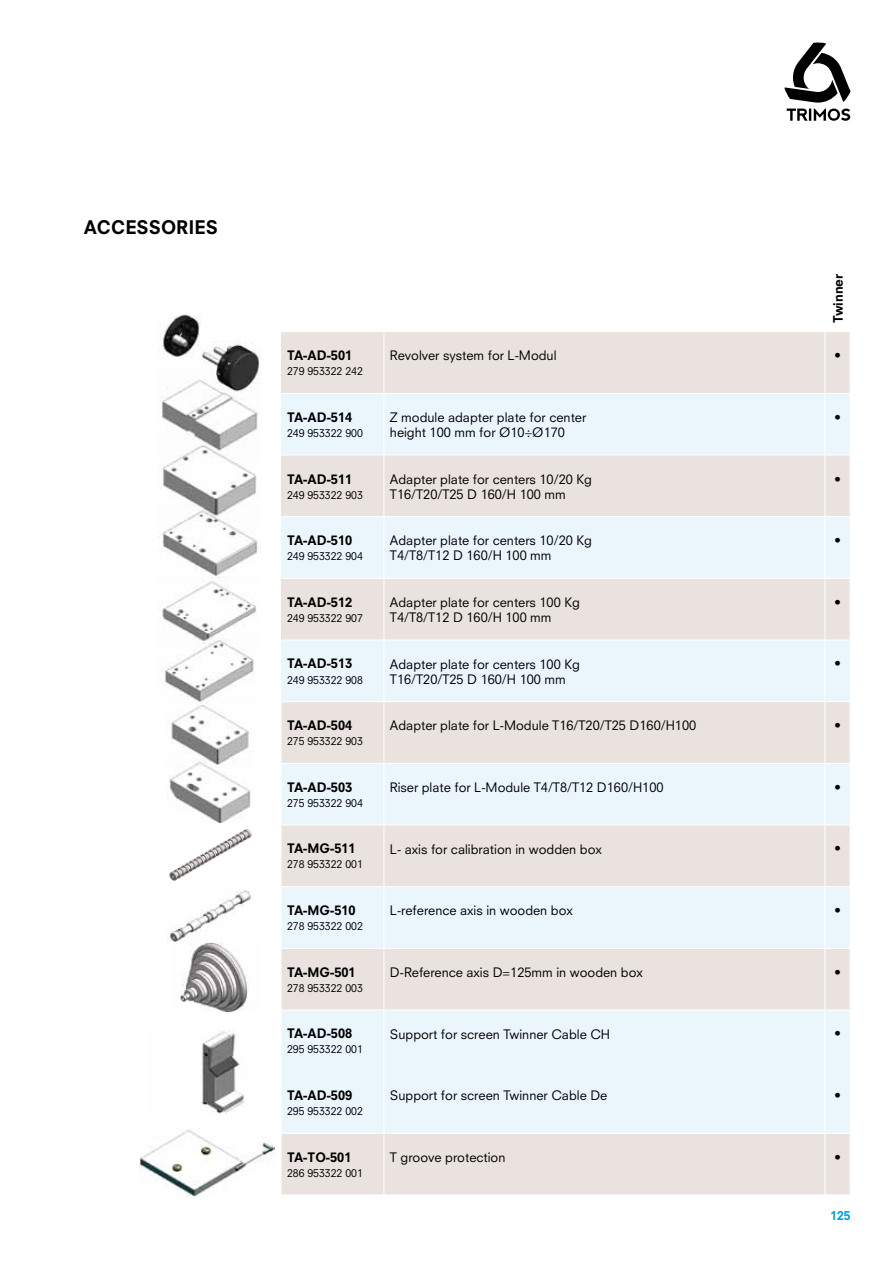
<style>
.page{position:relative;width:893px;height:1263px;background:#fff}
.page>*{position:absolute;margin:0;border:0;box-sizing:border-box;transform-origin:0 0}
.t1{font:800 18.3px "Neuzeit S";color:#000}
.t2{font:12.75px/15px "Neuzeit S";color:#000}
.t3{font:800 12.75px "Neuzeit S";color:#000}
.t4{font:800 12px "Neuzeit S";color:#009ee0}
.t5{font:10.5px "Neuzeit S";color:#000}
</style>
<div class="page">
<svg style="left:784px;top:42px;width:66px;height:79px"></svg>
<img style="left:163px;top:314px;width:97px;height:56px">
<img style="left:161px;top:370px;width:98px;height:68px">
<img style="left:160px;top:438px;width:97px;height:66px">
<img style="left:159px;top:504px;width:99px;height:72px">
<img style="left:160px;top:577px;width:97px;height:61px">
<img style="left:164px;top:638px;width:90px;height:64px">
<img style="left:167px;top:702px;width:82px;height:56px">
<img style="left:169px;top:758px;width:82px;height:64px">
<img style="left:169px;top:828px;width:83px;height:52px">
<img style="left:169px;top:890px;width:82px;height:53px">
<img style="left:180px;top:943px;width:69px;height:69px">
<img style="left:201px;top:1031px;width:44px;height:83px">
<img style="left:140px;top:1129px;width:135px;height:67px">
<div style="left:281px;top:332px;width:569px;height:863px;background:#e9e2de"></div>
<svg style="left:281px;top:394px;width:569px;height:739px;fill:#ebf6fc"></svg>
<hr style="left:281px;top:702px;width:1px;height:61px;background:#fff">
<hr style="left:281px;top:764px;width:1px;height:61px;background:#fff">
<hr style="left:281px;top:825px;width:1px;height:61px;background:#fff">
<hr style="left:281px;top:887px;width:1px;height:61px;background:#fff">
<hr style="left:281px;top:949px;width:1px;height:60px;background:#fff">
<hr style="left:281px;top:1010px;width:1px;height:62px;background:#fff">
<hr style="left:281px;top:1072px;width:1px;height:61px;background:#fff">
<hr style="left:281px;top:1134px;width:1px;height:61px;background:#fff">
<hr style="left:384px;top:332px;width:1px;height:61px;background:#fff">
<hr style="left:825px;top:332px;width:1px;height:61px;background:#fff">
<hr style="left:281px;top:393px;width:103px;height:1px;background:#fff">
<hr style="left:384px;top:393px;width:441px;height:1px;background:#fff">
<hr style="left:384px;top:394px;width:1px;height:61px;background:#fff">
<svg style="left:825px;top:393px;width:25px;height:1px"></svg>
<hr style="left:825px;top:394px;width:1px;height:61px;background:#fff">
<hr style="left:281px;top:455px;width:103px;height:1px;background:#fff">
<hr style="left:384px;top:455px;width:441px;height:1px;background:#fff">
<hr style="left:384px;top:455px;width:1px;height:61px;background:#fff">
<svg style="left:826px;top:455px;width:24px;height:1px"></svg>
<hr style="left:825px;top:455px;width:1px;height:61px;background:#fff">
<hr style="left:281px;top:516px;width:103px;height:1px;background:#fff">
<hr style="left:384px;top:516px;width:441px;height:1px;background:#fff">
<hr style="left:384px;top:517px;width:1px;height:61px;background:#fff">
<svg style="left:825px;top:516px;width:25px;height:1px"></svg>
<hr style="left:825px;top:517px;width:1px;height:61px;background:#fff">
<hr style="left:281px;top:578px;width:103px;height:1px;background:#fff">
<hr style="left:384px;top:578px;width:441px;height:1px;background:#fff">
<hr style="left:384px;top:579px;width:1px;height:61px;background:#fff">
<svg style="left:825px;top:578px;width:25px;height:1px"></svg>
<hr style="left:825px;top:579px;width:1px;height:61px;background:#fff">
<hr style="left:281px;top:640px;width:103px;height:1px;background:#fff">
<hr style="left:384px;top:640px;width:441px;height:1px;background:#fff">
<hr style="left:384px;top:640px;width:1px;height:61px;background:#fff">
<svg style="left:826px;top:640px;width:24px;height:1px"></svg>
<hr style="left:825px;top:640px;width:1px;height:61px;background:#fff">
<hr style="left:281px;top:701px;width:103px;height:1px;background:#fff">
<hr style="left:384px;top:701px;width:441px;height:1px;background:#fff">
<hr style="left:384px;top:702px;width:1px;height:61px;background:#fff">
<svg style="left:825px;top:701px;width:25px;height:1px"></svg>
<hr style="left:825px;top:702px;width:1px;height:61px;background:#fff">
<hr style="left:281px;top:763px;width:103px;height:1px;background:#fff">
<hr style="left:384px;top:763px;width:441px;height:1px;background:#fff">
<hr style="left:384px;top:764px;width:1px;height:61px;background:#fff">
<svg style="left:825px;top:763px;width:25px;height:1px"></svg>
<hr style="left:825px;top:764px;width:1px;height:61px;background:#fff">
<hr style="left:281px;top:825px;width:103px;height:1px;background:#fff">
<hr style="left:384px;top:825px;width:441px;height:1px;background:#fff">
<hr style="left:384px;top:825px;width:1px;height:61px;background:#fff">
<svg style="left:826px;top:825px;width:24px;height:1px"></svg>
<hr style="left:825px;top:825px;width:1px;height:61px;background:#fff">
<hr style="left:281px;top:886px;width:103px;height:1px;background:#fff">
<hr style="left:384px;top:886px;width:441px;height:1px;background:#fff">
<hr style="left:384px;top:887px;width:1px;height:61px;background:#fff">
<svg style="left:825px;top:886px;width:25px;height:1px"></svg>
<hr style="left:825px;top:887px;width:1px;height:61px;background:#fff">
<hr style="left:281px;top:948px;width:103px;height:1px;background:#fff">
<hr style="left:384px;top:948px;width:441px;height:1px;background:#fff">
<hr style="left:384px;top:949px;width:1px;height:60px;background:#fff">
<svg style="left:825px;top:948px;width:25px;height:1px"></svg>
<hr style="left:825px;top:949px;width:1px;height:60px;background:#fff">
<hr style="left:281px;top:1009px;width:103px;height:1px;background:#fff">
<hr style="left:384px;top:1009px;width:441px;height:1px;background:#fff">
<hr style="left:384px;top:1010px;width:1px;height:62px;background:#fff">
<svg style="left:825px;top:1009px;width:25px;height:1px"></svg>
<hr style="left:825px;top:1010px;width:1px;height:62px;background:#fff">
<hr style="left:384px;top:1072px;width:1px;height:61px;background:#fff">
<hr style="left:825px;top:1072px;width:1px;height:61px;background:#fff">
<hr style="left:281px;top:1133px;width:103px;height:1px;background:#fff">
<hr style="left:384px;top:1133px;width:441px;height:1px;background:#fff">
<hr style="left:384px;top:1134px;width:1px;height:61px;background:#fff">
<svg style="left:825px;top:1133px;width:25px;height:1px"></svg>
<hr style="left:825px;top:1134px;width:1px;height:61px;background:#fff">
<h1 class="t1" style="left:84px;top:216px;width:15px">ACC</h1>
<h1 class="t1" style="left:125px;top:216px;width:81px">ESSORIES</h1>
<p class="t3" style="left:830px;top:323px;width:51px;rotate:-90deg">TWINNER</p>
<p class="t3" style="left:287px;top:348px;width:67px">TA-AD-501</p>
<p class="t5" style="left:287px;top:365px;width:77px">279 953322 242</p>
<p class="t2" style="left:390px;top:348px;width:168px">Revolver system for L-Modul</p>
<p class="t3" style="left:834px;top:348px;width:8px">•</p>
<p class="t3" style="left:287px;top:409px;width:67px">TA-AD-514</p>
<p class="t5" style="left:287px;top:427px;width:77px">249 953322 900</p>
<p class="t2" style="left:390px;top:410px;width:198px">Z module adapter plate for center height 100 mm for Ø10÷Ø170</p>
<p class="t3" style="left:834px;top:409px;width:8px">•</p>
<p class="t3" style="left:287px;top:471px;width:67px">TA-AD-511</p>
<p class="t5" style="left:287px;top:488px;width:77px">249 953322 903</p>
<p class="t2" style="left:390px;top:471px;width:204px">Adapter plate for centers 10/20 Kg<br>T16/T20/T25 D 160/H 100 mm</p>
<p class="t3" style="left:834px;top:471px;width:8px">•</p>
<p class="t3" style="left:287px;top:533px;width:67px">TA-AD-510</p>
<p class="t5" style="left:287px;top:550px;width:77px">249 953322 904</p>
<p class="t2" style="left:390px;top:533px;width:204px">Adapter plate for centers 10/20 Kg<br>T4/T8/T12 D 160/H 100 mm</p>
<p class="t3" style="left:834px;top:533px;width:8px">•</p>
<p class="t3" style="left:287px;top:594px;width:67px">TA-AD-512</p>
<p class="t5" style="left:287px;top:611px;width:77px">249 953322 907</p>
<p class="t2" style="left:390px;top:594px;width:191px">Adapter plate for centers 100 Kg<br>T4/T8/T12 D 160/H 100 mm</p>
<p class="t3" style="left:834px;top:594px;width:8px">•</p>
<p class="t3" style="left:287px;top:656px;width:67px">TA-AD-513</p>
<p class="t5" style="left:287px;top:673px;width:77px">249 953322 908</p>
<p class="t2" style="left:390px;top:656px;width:191px">Adapter plate for centers 100 Kg<br>T16/T20/T25 D 160/H 100 mm</p>
<p class="t3" style="left:834px;top:656px;width:8px">•</p>
<p class="t3" style="left:287px;top:718px;width:67px">TA-AD-504</p>
<p class="t5" style="left:287px;top:735px;width:77px">275 953322 903</p>
<p class="t2" style="left:390px;top:718px;width:308px">Adapter plate for L-Module T16/T20/T25 D160/H100</p>
<p class="t3" style="left:834px;top:718px;width:8px">•</p>
<p class="t3" style="left:287px;top:779px;width:67px">TA-AD-503</p>
<p class="t5" style="left:287px;top:796px;width:77px">275 953322 904</p>
<p class="t2" style="left:390px;top:779px;width:275px">Riser plate for L-Module T4/T8/T12 D160/H100</p>
<p class="t3" style="left:834px;top:779px;width:8px">•</p>
<p class="t3" style="left:287px;top:841px;width:70px">TA-MG-511</p>
<p class="t5" style="left:287px;top:858px;width:77px">278 953322 001</p>
<p class="t2" style="left:390px;top:841px;width:213px">L- axis for calibration in wodden box</p>
<p class="t3" style="left:834px;top:841px;width:8px">•</p>
<p class="t3" style="left:287px;top:903px;width:70px">TA-MG-510</p>
<p class="t5" style="left:287px;top:920px;width:77px">278 953322 002</p>
<p class="t2" style="left:390px;top:903px;width:184px">L-reference axis in wooden box</p>
<p class="t3" style="left:834px;top:903px;width:8px">•</p>
<p class="t3" style="left:287px;top:964px;width:70px">TA-MG-501</p>
<p class="t5" style="left:287px;top:981px;width:77px">278 953322 003</p>
<p class="t2" style="left:390px;top:964px;width:254px">D-Reference axis D=125mm in wooden box</p>
<p class="t3" style="left:834px;top:964px;width:8px">•</p>
<p class="t3" style="left:287px;top:1026px;width:67px">TA-AD-508</p>
<p class="t5" style="left:287px;top:1043px;width:77px">295 953322 001</p>
<p class="t2" style="left:390px;top:1026px;width:222px">Support for screen Twinner Cable CH</p>
<p class="t3" style="left:834px;top:1026px;width:8px">•</p>
<p class="t3" style="left:287px;top:1087px;width:67px">TA-AD-509</p>
<p class="t5" style="left:287px;top:1105px;width:77px">295 953322 002</p>
<p class="t2" style="left:390px;top:1088px;width:219px">Support for screen Twinner Cable De</p>
<p class="t3" style="left:834px;top:1087px;width:8px">•</p>
<p class="t3" style="left:287px;top:1149px;width:66px">TA-TO-501</p>
<p class="t5" style="left:287px;top:1166px;width:77px">286 953322 001</p>
<p class="t2" style="left:390px;top:1149px;width:117px">T groove protection</p>
<p class="t3" style="left:834px;top:1149px;width:8px">•</p>
<p class="t4" style="left:830px;top:1209px;width:22px">125</p>
</div>
